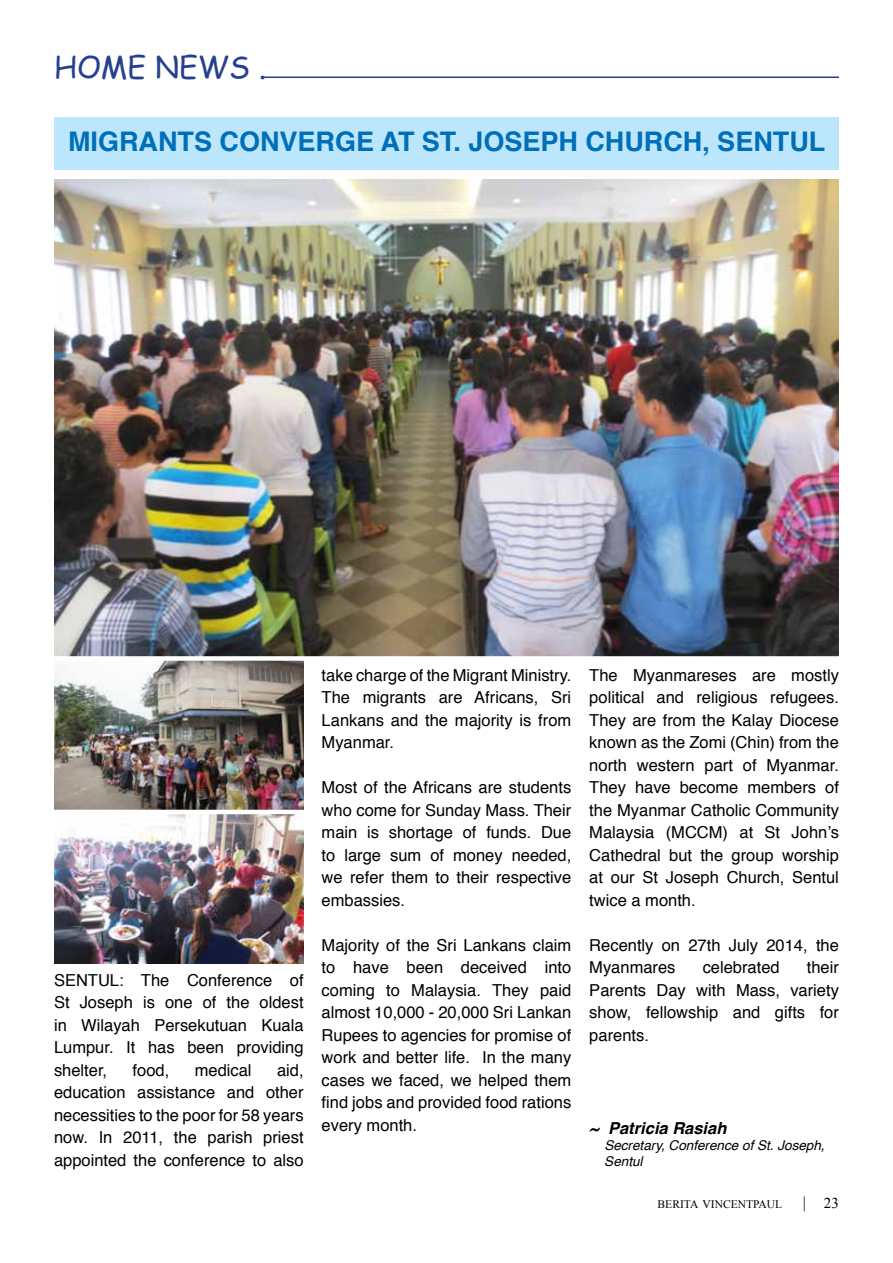
<style>
.page{position:relative;width:893px;height:1263px;background:#fff}
.page>*{position:absolute;margin:0;border:0;box-sizing:border-box;transform-origin:0 0}
.t1{font:30px "Comic Sans MS";color:#25408f}
.t2{font:700 27px "Helvetica";color:#006fb9}
.t3{font:16.5px/22.5px "Helvetica";color:#000;text-align:justify}
.t4{font:italic 700 16.5px "Helvetica";color:#000}
.t5{font:15px "Times New Roman";color:#000}
.t6{font:italic 13.5px/16.2px "Helvetica";color:#000}
.t7{font:11.55px "Times New Roman";color:#000}
.s1{font-size:16.5px}
</style>
<div class="page">
<div style="left:54px;top:117px;width:785px;height:53px;background:#bce6fb"></div>
<img style="left:54px;top:179px;width:785px;height:477px">
<img style="left:54px;top:661px;width:250px;height:302px">
<hr style="left:261px;top:76px;width:578px;height:2px;background:#25408f">
<hr style="left:32px;top:810px;width:281px;height:4px;background:#fff">
<h1 class="t1" style="left:54px;top:45px;width:214px">HOME NEWS .</h1>
<h2 class="t2" style="left:68px;top:120px;width:759px">MIGRANTS CONVERGE AT ST. JOSEPH CHURCH, SENTUL</h2>
<p class="t3" style="left:54px;top:969px;width:251px">SENTUL: The Conference of St Joseph is one of the oldest in Wilayah Persekutuan Kuala Lumpur. It has been providing shelter,</p>
<p class="t3" style="left:133px;top:1059px;width:38px">food,</p>
<p class="t3" style="left:195px;top:1059px;width:58px">medical</p>
<p class="t3" style="left:54px;top:1059px;width:251px;text-indent:223px">aid, education assistance and other necessities to the poor for 58 years now. In 2011, the parish priest appointed the conference to also</p>
<p class="t3" style="left:322px;top:664px;width:251px">take charge of the Migrant Ministry.<br>The migrants are Africans, Sri Lankans and the majority is from Myanmar.</p>
<p class="t3" style="left:322px;top:777px;width:251px">Most of the Africans are students who come for Sunday Mass. Their main is shortage of funds. Due to large sum of money needed, we refer them to their respective embassies.</p>
<p class="t3" style="left:322px;top:934px;width:251px">Majority of the Sri Lankans claim to have been deceived into coming to Malaysia. They paid almost 10,000 - 20,000 Sri Lankan Rupees to agencies for promise of work and better life. In the many cases we faced, we helped them find jobs and provided food rations every month.</p>
<p class="t3" style="left:589px;top:664px;width:251px">The Myanmareses are mostly political and religious refugees.<br>They are from the Kalay Diocese known as the Zomi (Chin) from the north western part of Myanmar.<br>They have become members of the Myanmar Catholic Community Malaysia (MCCM) at St John’s Cathedral but the group worship at our St Joseph Church, Sentul twice a month.</p>
<p class="t3" style="left:589px;top:934px;width:251px">Recently on 27th July 2014, the<br>Myanmares</p>
<p class="t3" style="left:589px;top:957px;width:251px;text-indent:218px">their Parents Day with Mass, variety show, fellowship and gifts for parents.</p>
<p class="t3" style="left:703px;top:957px;width:79px">celebrated</p>
<p class="t4" style="left:589px;top:1115px;width:139px">~ Patricia Rasiah</p>
<p class="t6" style="left:604px;top:1137px;width:222px">Secretary, Conference of St. Joseph,<br>Sentul</p>
<p class="t7" style="left:658px;top:1196px;width:126px">BERITA VINCENTPAUL</p>
<p class="t5" style="left:803px;top:1192px;width:38px"><span class="s1">|</span> 23</p>
</div>
